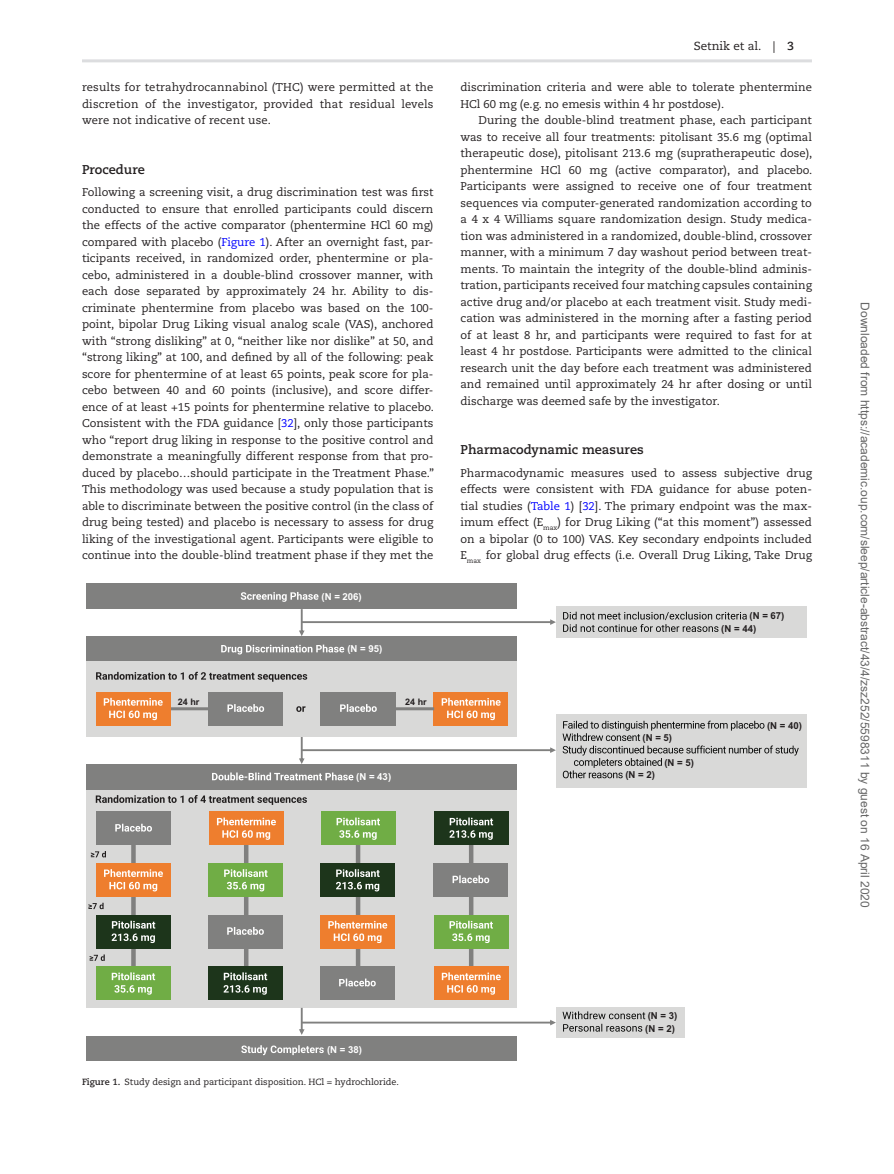
<style>
.page{position:relative;width:894px;height:1174px;background:#fff}
.page>*{position:absolute;margin:0;border:0;box-sizing:border-box;transform-origin:0 0}
.t1{font:700 12.75px "Caecilia LT Std";color:#231f20}
.t2{font:12px "Arial";color:#666}
.t3{font:11.7px "Caecilia LT Std";color:#231f20}
.t4{font:11.25px/16.5px "Caecilia LT Std";color:#231f20;text-align:justify}
.t5{font:700 9.6px/12.3px "Arial";color:#231f20}
.t6{font:700 9.6px "Arial";color:#fff}
.t7{font:9px "Caecilia LT Std";color:#231f20}
.t8{font:700 9px "Arial";color:#231f20}
.s1{color:#00f}
.s2{font-weight:700}
</style>
<div class="page">
<hr style="left:82px;top:59px;width:729px;height:3px;background:#dcdddf">
<div style="left:556px;top:606px;width:251px;height:32px;background:#d9d9d8"></div>
<div style="left:87px;top:788px;width:429px;height:220px;background:#d9d9d8"></div>
<div style="left:87px;top:584px;width:429px;height:25px;background:#80807f"></div>
<svg style="left:240px;top:592px;width:78px;height:10px"></svg>
<div style="left:87px;top:636px;width:429px;height:26px;background:#80807f"></div>
<div style="left:87px;top:764px;width:429px;height:25px;background:#80807f"></div>
<svg style="left:221px;top:645px;width:123px;height:10px"></svg>
<div style="left:87px;top:662px;width:429px;height:75px;background:#d9d9d8"></div>
<svg style="left:212px;top:772px;width:141px;height:8px"></svg>
<svg style="left:563px;top:612px;width:183px;height:20px"></svg>
<div style="left:556px;top:714px;width:251px;height:74px;background:#d9d9d8"></div>
<svg style="left:562px;top:721px;width:236px;height:57px"></svg>
<div style="left:556px;top:1007px;width:129px;height:31px;background:#d9d9d8"></div>
<svg style="left:562px;top:1011px;width:83px;height:21px"></svg>
<div style="left:87px;top:1036px;width:429px;height:24px;background:#80807f"></div>
<svg style="left:241px;top:1045px;width:82px;height:10px"></svg>
<svg style="left:299px;top:609px;width:256px;height:27px"></svg>
<svg style="left:299px;top:737px;width:256px;height:27px"></svg>
<svg style="left:299px;top:1008px;width:256px;height:27px"></svg>
<svg style="left:96px;top:672px;width:211px;height:10px"></svg>
<hr style="left:169px;top:707px;width:39px;height:3px;background:#80807f">
<div style="left:96px;top:692px;width:74px;height:34px;background:#ee7e2e"></div>
<svg style="left:103px;top:698px;width:60px;height:23px"></svg>
<div style="left:433px;top:692px;width:75px;height:34px;background:#ee7e2e"></div>
<div style="left:208px;top:692px;width:75px;height:34px;background:#80807f"></div>
<svg style="left:227px;top:704px;width:37px;height:8px"></svg>
<div style="left:320px;top:692px;width:76px;height:34px;background:#80807f"></div>
<svg style="left:340px;top:704px;width:36px;height:8px"></svg>
<hr style="left:395px;top:707px;width:39px;height:3px;background:#80807f">
<svg style="left:296px;top:706px;width:9px;height:6px"></svg>
<svg style="left:441px;top:698px;width:59px;height:22px"></svg>
<svg style="left:90px;top:954px;width:15px;height:7px"></svg>
<svg style="left:88px;top:903px;width:15px;height:6px"></svg>
<svg style="left:91px;top:851px;width:15px;height:6px"></svg>
<div style="left:131px;top:840px;width:5px;height:148px;background:#80807f"></div>
<hr style="left:244px;top:841px;width:4px;height:148px;background:#80807f">
<div style="left:355px;top:833px;width:5px;height:149px;background:#80807f"></div>
<div style="left:468px;top:838px;width:5px;height:148px;background:#80807f"></div>
<div style="left:433px;top:915px;width:75px;height:34px;background:#70ad45"></div>
<svg style="left:449px;top:921px;width:44px;height:22px"></svg>
<div style="left:96px;top:915px;width:74px;height:34px;background:#1d351b"></div>
<svg style="left:112px;top:921px;width:43px;height:22px"></svg>
<div style="left:320px;top:915px;width:74px;height:34px;background:#ee7e2e"></div>
<svg style="left:328px;top:921px;width:59px;height:22px"></svg>
<div style="left:208px;top:915px;width:74px;height:34px;background:#80807f"></div>
<svg style="left:227px;top:927px;width:37px;height:8px"></svg>
<div style="left:208px;top:966px;width:74px;height:34px;background:#1d351b"></div>
<svg style="left:223px;top:972px;width:44px;height:23px"></svg>
<div style="left:96px;top:966px;width:74px;height:34px;background:#70ad45"></div>
<svg style="left:112px;top:972px;width:43px;height:23px"></svg>
<div style="left:433px;top:966px;width:75px;height:34px;background:#ee7e2e"></div>
<svg style="left:441px;top:972px;width:59px;height:23px"></svg>
<div style="left:320px;top:966px;width:74px;height:34px;background:#80807f"></div>
<svg style="left:339px;top:979px;width:36px;height:7px"></svg>
<svg style="left:96px;top:795px;width:211px;height:10px"></svg>
<div style="left:434px;top:812px;width:74px;height:33px;background:#1d351b"></div>
<svg style="left:449px;top:818px;width:44px;height:22px"></svg>
<div style="left:209px;top:812px;width:74px;height:33px;background:#ee7e2e"></div>
<svg style="left:217px;top:818px;width:59px;height:22px"></svg>
<div style="left:96px;top:812px;width:74px;height:33px;background:#80807f"></div>
<svg style="left:115px;top:824px;width:37px;height:8px"></svg>
<div style="left:321px;top:812px;width:74px;height:33px;background:#70ad45"></div>
<svg style="left:336px;top:818px;width:44px;height:22px"></svg>
<div style="left:208px;top:863px;width:75px;height:34px;background:#70ad45"></div>
<svg style="left:224px;top:869px;width:43px;height:22px"></svg>
<div style="left:320px;top:863px;width:75px;height:34px;background:#1d351b"></div>
<svg style="left:336px;top:869px;width:43px;height:22px"></svg>
<div style="left:96px;top:863px;width:74px;height:34px;background:#ee7e2e"></div>
<svg style="left:104px;top:869px;width:59px;height:22px"></svg>
<div style="left:433px;top:863px;width:74px;height:34px;background:#80807f"></div>
<svg style="left:452px;top:875px;width:37px;height:8px"></svg>
<p class="t4" style="left:82px;top:79px;width:353px">results for tetrahydrocannabinol (THC) were permitted at the discretion of the investigator, provided that residual levels were not indicative of recent use.</p>
<p class="t1" style="left:82px;top:162px;width:64px">Procedure</p>
<p class="t4" style="left:82px;top:184px;width:353px">Following a screening visit, a drug discrimination test was first conducted to ensure that enrolled participants could discern the effects of the active comparator (phentermine HCl 60 mg) compared with placebo (<span class="s1">Figure 1</span>). After an overnight fast, par&shy;ticipants received, in randomized order, phentermine or pla&shy;cebo, administered in a double-blind crossover manner, with each dose separated by approximately 24 hr. Ability to dis&shy;criminate phentermine from placebo was based on the 100- point, bipolar Drug Liking visual analog scale (VAS), anchored with “strong disliking” at 0, “neither like nor dislike” at 50, and “strong liking” at 100, and defined by all of the following: peak score for phentermine of at least 65 points, peak score for pla&shy;cebo between 40 and 60 points (inclusive), and score differ&shy;ence of at least +15 points for phentermine relative to placebo.<br>Consistent with the FDA guidance [<span class="s1">32</span>], only those participants who “report drug liking in response to the positive control and demonstrate a meaningfully different response from that pro&shy;duced by placebo…should participate in the Treatment Phase.” This methodology was used because a study population that is able to discriminate between the positive control (in the class of drug being tested) and placebo is necessary to assess for drug liking of the investigational agent. Participants were eligible to continue into the double-blind treatment phase if they met the</p>
<p class="t6" style="left:321px;top:590px;width:42px">(N = 206)</p>
<p class="t6" style="left:347px;top:642px;width:36px">(N = 95)</p>
<p class="t8" style="left:178px;top:696px;width:23px">24 hr</p>
<p class="t8" style="left:405px;top:696px;width:23px">24 hr</p>
<p class="t6" style="left:356px;top:770px;width:36px">(N = 43)</p>
<p class="t3" style="left:693px;top:40px;width:102px">Setnik et al. | <span class="s2">3</span></p>
<p class="t4" style="left:460px;top:79px;width:353px">discrimination criteria and were able to tolerate phentermine<br>HCl 60 mg (e.g. no emesis within 4 hr postdose).</p>
<p class="t4" style="left:460px;top:112px;width:353px;text-indent:18px">During the double-blind treatment phase, each participant was to receive all four treatments: pitolisant 35.6 mg (optimal therapeutic dose), pitolisant 213.6 mg (supratherapeutic dose), phentermine HCl 60 mg (active comparator), and placebo.<br>Participants were assigned to receive one of four treatment sequences via computer-generated randomization according to a 4 x 4 Williams square randomization design. Study medica&shy;tion was administered in a randomized, double-blind, crossover manner, with a minimum 7 day washout period between treat&shy;ments. To maintain the integrity of the double-blind adminis&shy;tration, participants received four matching capsules containing active drug and/or placebo at each treatment visit. Study medi&shy;cation was administered in the morning after a fasting period of at least 8 hr, and participants were required to fast for at least 4 hr postdose. Participants were admitted to the clinical research unit the day before each treatment was administered and remained until approximately 24 hr after dosing or until discharge was deemed safe by the investigator.</p>
<p class="t1" style="left:460px;top:442px;width:185px">Pharmacodynamic measures</p>
<p class="t4" style="left:460px;top:465px;width:353px">Pharmacodynamic measures used to assess subjective drug effects were consistent with FDA guidance for abuse poten&shy;tial studies (<span class="s1">Table 1</span>) [<span class="s1">32</span>]. The primary endpoint was the max&shy;imum effect (E<sub>max</sub>) for Drug Liking (“at this moment”) assessed on a bipolar (0 to 100) VAS. Key secondary endpoints included E<sub>max</sub> for global drug effects (i.e. Overall Drug Liking, Take Drug</p>
<p class="t5" style="left:721px;top:610px;width:65px;text-indent:28px">(N = 67) (N = 44)</p>
<p class="t5" style="left:642px;top:732px;width:31px">(N = 5)</p>
<p class="t5" style="left:664px;top:756px;width:31px">(N = 5)</p>
<p class="t5" style="left:625px;top:769px;width:31px">(N = 2)</p>
<p class="t5" style="left:766px;top:719px;width:36px">(N = 40)</p>
<p class="t6" style="left:327px;top:1043px;width:36px">(N = 38)</p>
<p class="t7" style="left:82px;top:1076px;width:318px"><span class="s2">Figure 1.</span> Study design and participant disposition. HCl = hydrochloride.</p>
<p class="t5" style="left:647px;top:1010px;width:31px">(N = 3)</p>
<p class="t5" style="left:645px;top:1022px;width:31px">(N = 2)</p>
<p class="t2" style="left:869px;top:302px;width:607px;rotate:90deg">Downloaded from https://academic.oup.com/sleep/article-abstract/43/4/zsz252/5598311 by guest on 16 April 2020</p>
</div>
